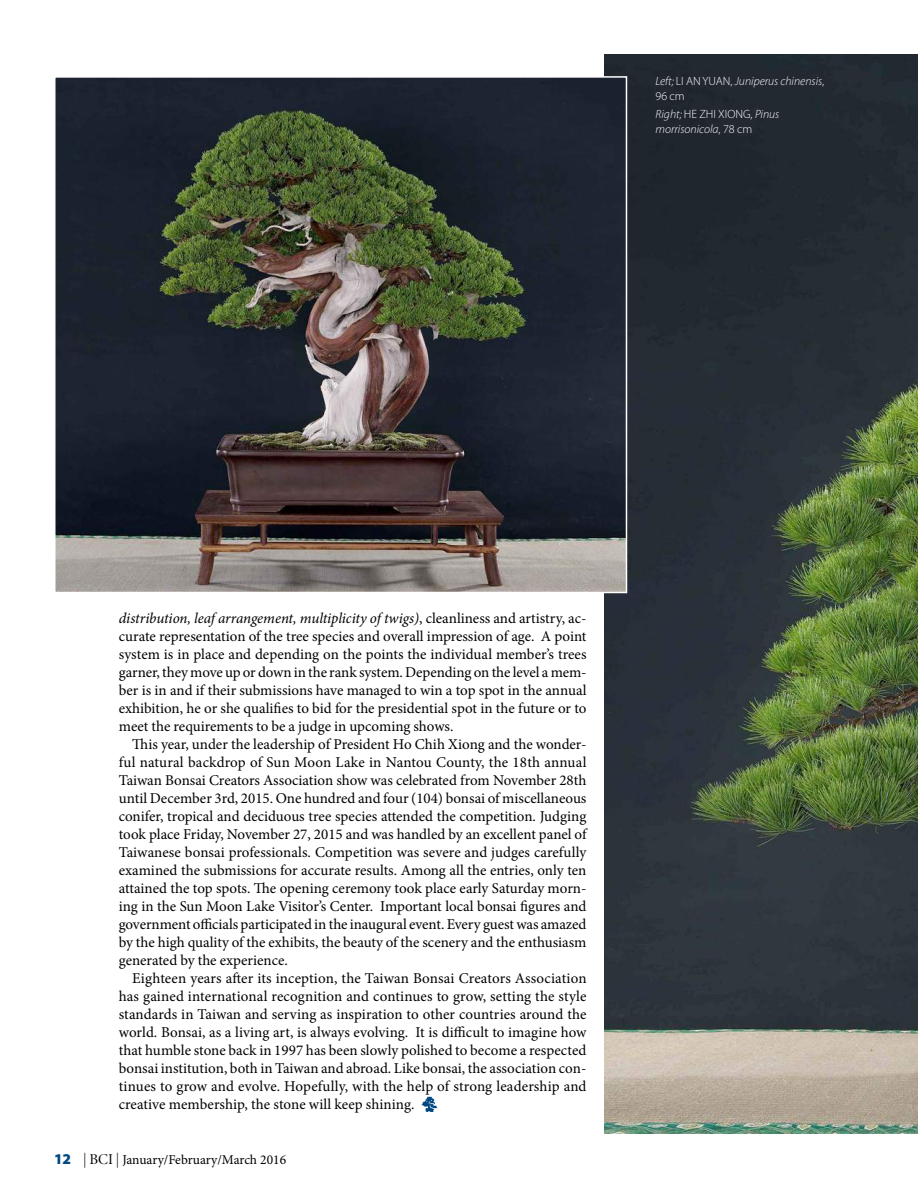
<style>
.page{position:relative;width:918px;height:1188px;background:#fff}
.page>*{position:absolute;margin:0;border:0;box-sizing:border-box;transform-origin:0 0}
.t1{font:15px/18px "Minion Pro";color:#000;text-align:justify}
.t2{font:13.5px "Minion Pro";letter-spacing:-.005em;color:#000}
.t3{font:italic 300 12px/15px "Myriad Pro";color:#fff}
.s1{font-style:normal}
.s2{font-style:italic}
.s3{font-family:"Myriad Pro";font-weight:900;font-size:15px;color:#004881}
.s4{font-family:"Myriad Pro";font-weight:300;font-stretch:condensed;font-size:15px}
.s5{font-family:"Minion Display";font-size:15px}
</style>
<div class="page">
<img style="left:421px;top:1097px;width:17px;height:15px">
<img style="left:605px;top:54px;width:313px;height:1080px">
<img style="left:55px;top:75px;width:573px;height:519px">
<p class="t3" style="left:656px;top:74px;width:170px">Left; <span class="s1">LI AN YUAN,</span> Juniperus chinensis<span class="s1">,<br>96 cm</span></p>
<p class="t3" style="left:656px;top:107px;width:125px">Right; <span class="s1">HE ZHI XIONG,</span> Pinus morrisonicola<span class="s1">, 78 cm</span></p>
<p class="t1" style="left:119px;top:609px;width:469px"><span class="s2">distribution, leaf arrangement, multiplicity of twigs)</span>, cleanliness and artistry, ac&shy;curate representation of the tree species and overall impression of age. A point system is in place and depending on the points the individual member’s trees garner, they move up or down in the rank system. Depending on the level a mem&shy;ber is in and if their submissions have managed to win a top spot in the annual exhibition, he or she qualifies to bid for the presidential spot in the future or to meet the requirements to be a judge in upcoming shows.</p>
<p class="t1" style="left:119px;top:735px;width:469px;text-indent:14px">This year, under the leadership of President Ho Chih Xiong and the wonder&shy;ful natural backdrop of Sun Moon Lake in Nantou County, the 18th annual Taiwan Bonsai Creators Association show was celebrated from November 28th until December 3rd, 2015. One hundred and four (104) bonsai of miscellaneous conifer, tropical and deciduous tree species attended the competition. Judging took place Friday, November 27, 2015 and was handled by an excellent panel of Taiwanese bonsai professionals. Competition was severe and judges carefully examined the submissions for accurate results. Among all the entries, only ten attained the top spots. The opening ceremony took place early Saturday morn&shy;ing in the Sun Moon Lake Visitor’s Center. Important local bonsai figures and government officials participated in the inaugural event. Every guest was amazed by the high quality of the exhibits, the beauty of the scenery and the enthusiasm generated by the experience.</p>
<p class="t1" style="left:119px;top:969px;width:469px;text-indent:14px">Eighteen years after its inception, the Taiwan Bonsai Creators Association has gained international recognition and continues to grow, setting the style standards in Taiwan and serving as inspiration to other countries around the world. Bonsai, as a living art, is always evolving. It is difficult to imagine how that humble stone back in 1997 has been slowly polished to become a respected bonsai institution, both in Taiwan and abroad. Like bonsai, the association con&shy;tinues to grow and evolve. Hopefully, with the help of strong leadership and creative membership, the stone will keep shining.</p>
<p class="t2" style="left:54px;top:1151px;width:234px"><span class="s3">12</span> <span class="s4">|</span> <span class="s5">BCI</span> <span class="s4">|</span> January/February/March 2016</p>
</div>
